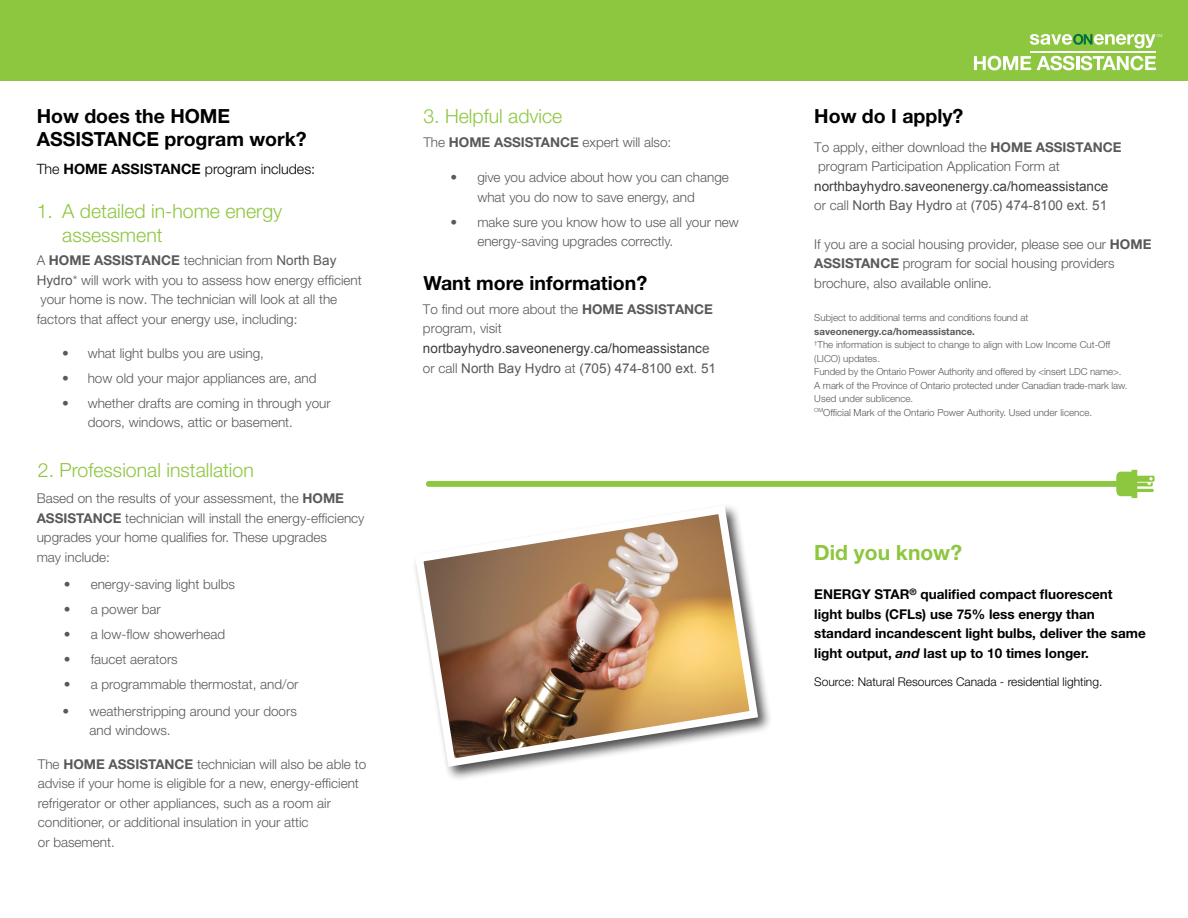
<style>
.page{position:relative;width:1188px;height:918px;background:#fff}
.page>*{position:absolute;margin:0;border:0;box-sizing:border-box;transform-origin:0 0}
.t1{font:700 21px "Helvetica Neue LT Std";color:#8dc63f}
.t2{font:300 19.5px/24px "Helvetica Neue LT Std";color:#8dc63f}
.t3{font:700 19.5px/22.5px "Helvetica Neue LT Std";color:#000}
.t4{font:300 14.25px "Helvetica Neue LT Std";color:#000}
.t5{font:300 13.5px/19.5px "Helvetica Neue LT Std";color:#58595b}
.t6{font:13.5px/19.6px "Arial";color:#3c3c3c}
.t7{font:700 13.5px/19.5px "Helvetica Neue LT Std";color:#000}
.t8{font:300 12px "Helvetica Neue LT Std";color:#000}
.t9{font:300 9.75px/13.5px "Helvetica Neue LT Std";color:#58595b}
.s1{font-weight:700}
.s2{font-family:"Arial";font-weight:400}
.s3{color:#58595b}
.s4{font-family:"Helvetica Neue LT Std";font-weight:300;color:#58595b}
.s5{font-style:italic}
</style>
<div class="page">
<div style="left:0;top:0;width:1188px;height:81px;background:#8dc63f"></div>
<svg style="left:426px;top:470px;width:729px;height:28px"></svg>
<div style="left:412px;top:502px;width:361px;height:280px;background:#000;opacity:.7"></div>
<img style="left:412px;top:502px;width:350px;height:269px">
<svg style="left:1030px;top:34px;width:132px;height:14px"></svg>
<hr style="left:1030px;top:52px;width:126px;height:1px;background:#fff">
<svg style="left:974px;top:56px;width:57px;height:14px"></svg>
<svg style="left:1037px;top:56px;width:37px;height:14px"></svg>
<hr style="left:1076px;top:56px;width:3px;height:14px;background:#fff">
<svg style="left:1081px;top:56px;width:75px;height:14px"></svg>
<h2 class="t3" style="left:37px;top:104px;width:272px">How does the HOME<br>ASSISTANCE program work?</h2>
<p class="t4" style="left:37px;top:160px;width:280px">The <span class="s1">HOME ASSISTANCE</span> program includes:</p>
<h2 class="t2" style="left:62px;top:198px;width:221px;text-indent:-26px">1. A detailed in-home energy assessment</h2>
<p class="t5" style="left:37px;top:250px;width:327px">A <span class="s1">HOME ASSISTANCE</span> technician from <span class="s2">North Bay Hydro</span>* will work with you to assess how energy efficient your home is now. The technician will look at all the factors that affect your energy use, including:</p>
<p class="t5" style="left:62px;top:343px;width:203px">• what light bulbs you are using,</p>
<p class="t5" style="left:62px;top:368px;width:256px">• how old your major appliances are, and</p>
<p class="t5" style="left:88px;top:393px;width:245px;text-indent:-26px">• whether drafts are coming in through your doors, windows, attic or basement.</p>
<h2 class="t2" style="left:38px;top:458px;width:217px">2. Professional installation</h2>
<p class="t5" style="left:37px;top:488px;width:329px">Based on the results of your assessment, the <span class="s1">HOME ASSISTANCE</span> technician will install the energy-efficiency upgrades your home qualifies for. These upgrades<br>may include:</p>
<p class="t5" style="left:64px;top:574px;width:173px">• energy-saving light bulbs</p>
<p class="t5" style="left:64px;top:599px;width:99px">• a power bar</p>
<p class="t5" style="left:64px;top:624px;width:163px">• a low-flow showerhead</p>
<p class="t5" style="left:64px;top:649px;width:116px">• faucet aerators</p>
<p class="t5" style="left:64px;top:674px;width:236px">• a programmable thermostat, and/or</p>
<p class="t5" style="left:90px;top:701px;width:209px;text-indent:-27px">• weatherstripping around your doors and windows.</p>
<p class="t5" style="left:38px;top:754px;width:330px">The <span class="s1">HOME ASSISTANCE</span> technician will also be able to advise if your home is eligible for a new, energy-efficient refrigerator or other appliances, such as a room air conditioner, or additional insulation in your attic<br>or basement.</p>
<h2 class="t2" style="left:423px;top:104px;width:141px">3. Helpful advice</h2>
<p class="t5" style="left:423px;top:132px;width:250px">The <span class="s1">HOME ASSISTANCE</span> expert will also:</p>
<p class="t5" style="left:450px;top:168px;width:280px;text-align:center">• give you advice about how you can change what you do now to save energy, and</p>
<p class="t5" style="left:477px;top:212px;width:263px;text-indent:-27px">• make sure you know how to use all your new energy-saving upgrades correctly.</p>
<h2 class="t3" style="left:423px;top:271px;width:225px">Want more information?</h2>
<p class="t5" style="left:423px;top:299px;width:292px">To find out more about the <span class="s1">HOME ASSISTANCE </span>program, visit</p>
<p class="t6" style="left:423px;top:339px;width:295px">nortbayhydro.saveonenergy.ca/homeassistanc<span class="s3">e </span><span class="s4">or call</span> <span class="s3">North Bay Hydro</span> <span class="s4">at</span> <span class="s3">(705) 474-8100 ext</span><span class="s4">.</span> <span class="s3">51</span></p>
<h2 class="t3" style="left:814px;top:104px;width:151px">How do I apply?</h2>
<p class="t5" style="left:814px;top:137px;width:309px">To apply, either download the <span class="s1">HOME ASSISTANCE </span>program Participation Application Form at</p>
<p class="t6" style="left:814px;top:177px;width:296px">northbayhydro.saveonenergy.ca/homeassistance <span class="s4">or call</span> <span class="s3">North Bay Hydro</span> <span class="s4">at</span> <span class="s3">(705) 474-8100 ext</span><span class="s4">.</span> <span class="s3">51</span></p>
<p class="t5" style="left:814px;top:234px;width:339px">If you are a social housing provider, please see our <span class="s1">HOME<br>ASSISTANCE</span> program for social housing providers brochure, also available online.</p>
<p class="t9" style="left:814px;top:311px;width:216px">Subject to additional terms and conditions found at</p>
<p class="t9" style="left:814px;top:324px;width:315px"><span class="s1">saveonenergy.ca/homeassistance.<br></span><sup>†</sup>The information is subject to change to align with Low Income Cut-Off (LICO) updates.<br>Funded by the Ontario Power Authority and offered by &lt;insert LDC name&gt;.<br>A mark of the Province of Ontario protected under Canadian trade-mark law.<br>Used under sublicence.<br><sup>OM</sup>Official Mark of the Ontario Power Authority. Used under licence.</p>
<h1 class="t1" style="left:814px;top:540px;width:149px">Did you know?</h1>
<p class="t7" style="left:814px;top:585px;width:333px">ENERGY STAR<sup>®</sup> qualified compact fluorescent<br>light bulbs (CFLs) use 75% less energy than standard incandescent light bulbs, deliver the same light output, <span class="s5">and</span> last up to 10 times longer.</p>
<p class="t8" style="left:814px;top:675px;width:290px">Source: Natural Resources Canada - residential lighting.</p>
</div>
